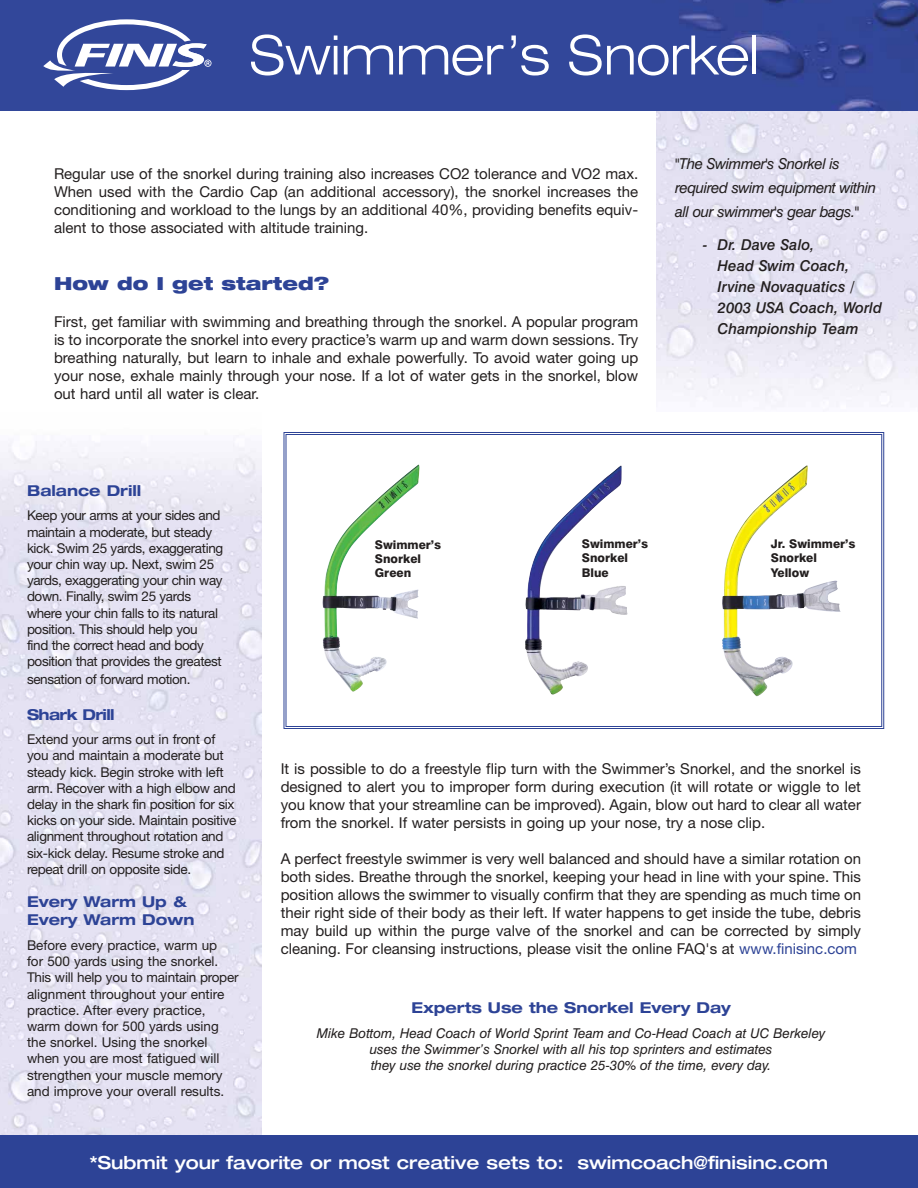
<style>
.page{position:relative;width:918px;height:1188px;background:#fff}
.page>*{position:absolute;margin:0;border:0;box-sizing:border-box;transform-origin:0 0}
.t1{font:300 expanded 54px "Swiss 721 BT";letter-spacing:-.035em;color:#fff}
.t2{font:500 expanded 18px "Helvetica Neue";color:#fff}
.t3{font:900 expanded 18px "Helvetica Neue";color:#2d4396}
.t4{font:15px/18px "Helvetica Neue";color:#231f1f;text-align:justify}
.t5{font:italic 500 15px/21px "Swiss 721 BT";color:#231f1f}
.t6{font:italic 15px/24px "Swiss 721 BT";letter-spacing:-.025em;color:#231f1f}
.t7{font:700 expanded 15px/18px "Helvetica Neue";color:#2d4396}
.t8{font:700 expanded 15px "Helvetica Neue";letter-spacing:-.04em;color:#2d4396}
.t9{font:13.5px/16.2px "Helvetica Neue";letter-spacing:-.02em;color:#231f1f}
.t10{font:13.5px/16.2px "Helvetica Neue";color:#231f1f}
.t11{font:italic 13.5px/16.2px "Swiss 721 BT";color:#231f1f;text-align:center}
.t12{font:800 12px/14.4px "Swiss 721 BT";color:#231f1f}
.s1{color:#2d4396}
</style>
<div class="page">
<svg style="left:283px;top:432px;width:602px;height:297px"></svg>
<img style="left:0;top:441px;width:261px;height:695px">
<img style="left:657px;top:110px;width:261px;height:297px">
<div style="left:0;top:0;width:918px;height:110px;background:#32479a"></div>
<div style="left:0;top:1136px;width:918px;height:52px;background:#2d4396"></div>
<svg style="left:43px;top:19px;width:169px;height:71px"></svg>
<img style="left:322px;top:464px;width:98px;height:228px">
<img style="left:525px;top:466px;width:103px;height:229px">
<img style="left:722px;top:467px;width:119px;height:229px">
<h1 class="t1" style="left:248px;top:36px;width:514px">Swimmer’s Snorkel</h1>
<p class="t4" style="left:54px;top:166px;width:586px">Regular use of the snorkel during training also increases CO2 tolerance and VO2 max.<br>When used with the Cardio Cap (an additional accessory), the snorkel increases the conditioning and workload to the lungs by an additional 40%, providing benefits equiv&shy;alent to those associated with altitude training.</p>
<p class="t3" style="left:54px;top:276px;width:277px">How do I get started?</p>
<p class="t4" style="left:54px;top:314px;width:586px">First, get familiar with swimming and breathing through the snorkel. A popular program is to incorporate the snorkel into every practice’s warm up and warm down sessions. Try breathing naturally, but learn to inhale and exhale powerfully. To avoid water going up your nose, exhale mainly through your nose. If a lot of water gets in the snorkel, blow out hard until all water is clear.</p>
<p class="t6" style="left:675px;top:154px;width:203px">"The Swimmer's Snorkel is required swim equipment within all our swimmer's gear bags."</p>
<p class="t5" style="left:718px;top:236px;width:166px;text-indent:-15px">- Dr. Dave Salo,<br>Head Swim Coach,<br>Irvine Novaquatics /<br>2003 USA Coach, World<br>Championship Team</p>
<p class="t7" style="left:27px;top:483px;width:116px">Balance Drill</p>
<p class="t9" style="left:27px;top:509px;width:198px">Keep your arms at your sides and maintain a moderate, but steady kick. Swim 25 yards, exaggerating your chin way up. Next, swim 25 yards, exaggerating your chin way down. Finally, swim 25 yards where your chin falls to its natural position. This should help you<br>find the correct head and body position that provides the greatest</p>
<p class="t9" style="left:27px;top:672px;width:165px">sensation of forward motion.</p>
<p class="t8" style="left:27px;top:709px;width:89px">Shark Drill</p>
<p class="t9" style="left:27px;top:733px;width:211px">Extend your arms out in front of you and maintain a moderate but steady kick. Begin stroke with left arm. Recover with a high elbow and delay in the shark fin position for six kicks on your side. Maintain positive alignment throughout rotation and six-kick delay. Resume stroke and repeat drill on opposite side.</p>
<p class="t7" style="left:27px;top:895px;width:169px">Every Warm Up &amp;<br>Every Warm Down</p>
<p class="t10" style="left:27px;top:938px;width:213px">Before every practice, warm up<br>for 500 yards using the snorkel.<br>This will help you to maintain proper alignment throughout your entire practice. After every practice, warm down for 500 yards using the snorkel. Using the snorkel when you are most fatigued will strengthen your muscle memory and improve your overall results.</p>
<p class="t12" style="left:375px;top:539px;width:68px">Swimmer’s<br>Snorkel<br>Green</p>
<p class="t12" style="left:582px;top:538px;width:68px">Swimmer’s<br>Snorkel<br>Blue</p>
<p class="t12" style="left:771px;top:538px;width:86px">Jr. Swimmer’s<br>Snorkel<br>Yellow</p>
<p class="t4" style="left:281px;top:761px;width:582px">It is possible to do a freestyle flip turn with the Swimmer’s Snorkel, and the snorkel is designed to alert you to improper form during execution (it will rotate or wiggle to let you know that your streamline can be improved). Again, blow out hard to clear all water from the snorkel. If water persists in going up your nose, try a nose clip.</p>
<p class="t4" style="left:281px;top:851px;width:582px">A perfect freestyle swimmer is very well balanced and should have a similar rotation on both sides. Breathe through the snorkel, keeping your head in line with your spine. This position allows the swimmer to visually confirm that they are spending as much time on their right side of their body as their left. If water happens to get inside the tube, debris may build up within the purge valve of the snorkel and can be corrected by simply cleaning. For cleansing instructions, please visit the online FAQ's at <span class="s1">www.finisinc.com</span></p>
<p class="t7" style="left:411px;top:1000px;width:321px">Experts Use the Snorkel Every Day</p>
<p class="t11" style="left:317px;top:1027px;width:510px">Mike Bottom, Head Coach of World Sprint Team and Co-Head Coach at UC Berkeley uses the Swimmer’s Snorkel with all his top sprinters and estimates<br>they use the snorkel during practice 25-30% of the time, every day.</p>
<p class="t2" style="left:89px;top:1156px;width:740px">*Submit your favorite or most creative sets to: swimcoach@finisinc.com</p>
</div>
